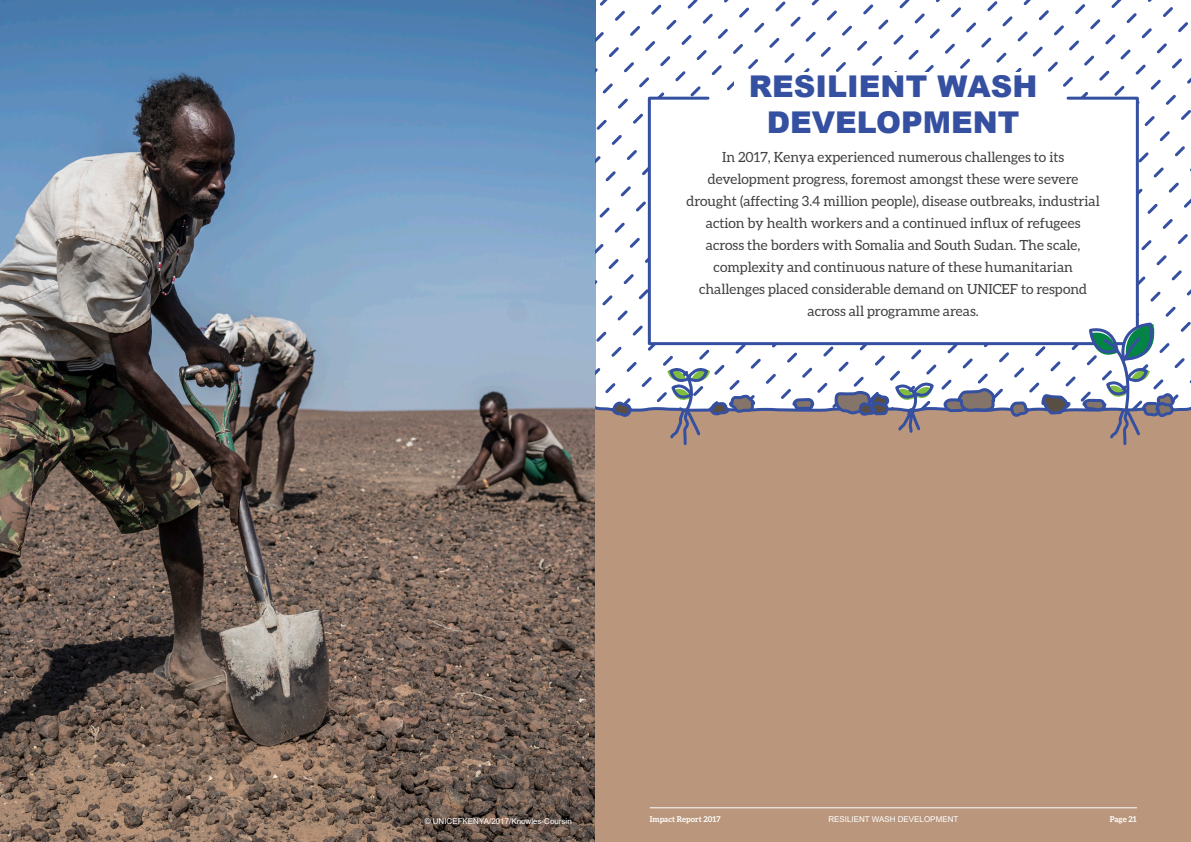
<style>
.page{position:relative;width:1191px;height:842px;background:#fff}
.page>*{position:absolute;margin:0;border:0;box-sizing:border-box;transform-origin:0 0}
.t1{font:900 30px/36px "Arial";color:#354fa1;text-align:center}
.t2{font:14px/22px "Aleo";color:#414041;text-align:center}
.t3{font:8px "Arial";color:#fff}
.t4{font:700 8px "Aleo";color:#fff}
</style>
<div class="page">
<img style="left:0;top:0;width:595px;height:842px">
<svg style="left:646px;top:95px;width:494px;height:252px"></svg>
<div style="left:734px;top:72px;width:318px;height:70px;background:#fff"></div>
<div style="left:595px;top:403px;width:596px;height:439px;background:#ba977c"></div>
<svg style="left:791px;top:398px;width:24px;height:13px"></svg>
<svg style="left:942px;top:387px;width:55px;height:27px"></svg>
<svg style="left:1008px;top:401px;width:22px;height:17px"></svg>
<svg style="left:1040px;top:394px;width:32px;height:22px"></svg>
<svg style="left:610px;top:400px;width:23px;height:18px"></svg>
<svg style="left:1081px;top:324px;width:95px;height:123px"></svg>
<svg style="left:667px;top:365px;width:89px;height:82px"></svg>
<svg style="left:833px;top:379px;width:102px;height:56px"></svg>
<hr style="left:650px;top:807px;width:487px;height:1px;background:#fff">
<h1 class="t1" style="left:749px;top:68px;width:290px">RESILIENT WASH<br>DEVELOPMENT</h1>
<p class="t2" style="left:686px;top:146px;width:415px">In 2017, Kenya experienced numerous challenges to its development progress, foremost amongst these were severe drought (affecting 3.4 million people), disease outbreaks, industrial action by health workers and a continued influx of refugees across the borders with Somalia and South Sudan. The scale, complexity and continuous nature of these humanitarian challenges placed considerable demand on UNICEF to respond across all programme areas.</p>
<p class="t3" style="left:425px;top:815px;width:149px">© UNICEFKENYA/2017/Knowles-Coursin</p>
<p class="t4" style="left:650px;top:814px;width:72px">Impact Report 2017</p>
<p class="t3" style="left:828px;top:814px;width:131px">RESILIENT WASH DEVELOPMENT</p>
<p class="t4" style="left:1109px;top:814px;width:29px">Page 21</p>
</div>
